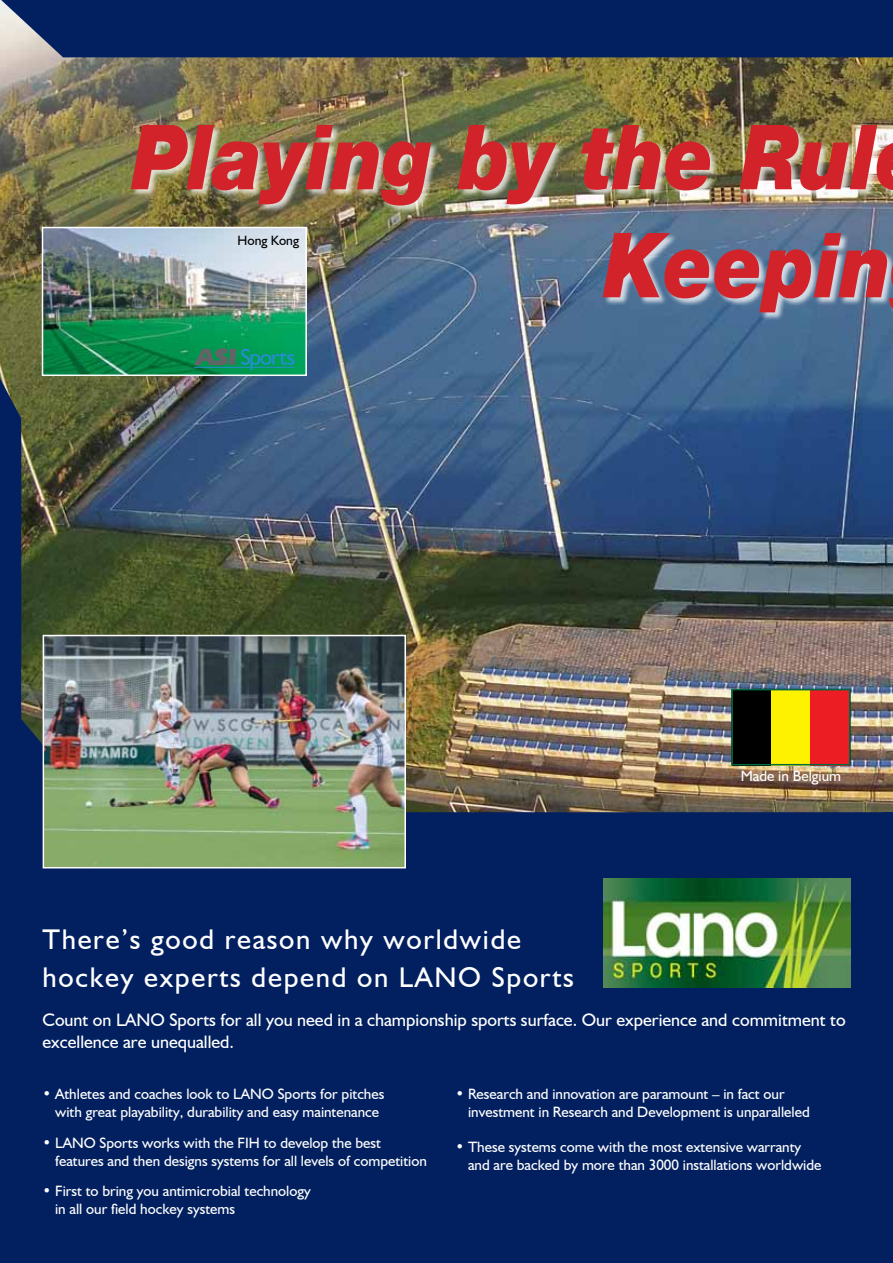
<style>
.page{position:relative;width:893px;height:1263px;background:#fff}
.page>*{position:absolute;margin:0;border:0;box-sizing:border-box;transform-origin:0 0}
.t1{font:italic 900 90px/108px "Helvetica Neue";color:#d2232a;text-align:right;scale:.88 1}
.t2{font:28.5px/37.8px "Humanist 521 BT";letter-spacing:.06em;color:#fff}
.t3{font:18px/21.6px "Humanist 521 BT";color:#fff}
.t4{font:15px/18px "Humanist 521 BT";color:#fff}
.t5{font:13.5px "Humanist 521 BT";color:#000}
</style>
<div class="page">
<img style="left:0;top:0;width:893px;height:378px">
<img style="left:0;top:378px;width:893px;height:885px">
<img style="left:603px;top:878px;width:247px;height:110px">
<img style="left:46px;top:638px;width:357px;height:227px">
<div style="left:43px;top:635px;width:363px;height:233px;border:2px solid #fff"></div>
<div style="left:131px;top:124px;width:762px;height:198px;background:#fff;opacity:.75"></div>
<div style="left:1px;top:0;width:892px;height:57px;background:#02205f"></div>
<div style="left:872px;top:814px;width:21px;height:449px;background:#02205f"></div>
<img style="left:45px;top:230px;width:259px;height:143px">
<div style="left:42px;top:227px;width:265px;height:149px;border:2px solid #fff"></div>
<svg style="left:194px;top:348px;width:101px;height:22px;background:#1b8c6c"></svg>
<svg style="left:734px;top:692px;width:113px;height:70px;background:#a55d0b"></svg>
<div style="left:731px;top:689px;width:119px;height:76px;border:2px solid #006940"></div>
<h1 class="t1" style="left:132px;top:102px;width:864px">Playing by the Rul<br>Keepin</h1>
<p class="t5" style="left:238px;top:232px;width:63px">Hong Kong</p>
<p class="t4" style="left:741px;top:767px;width:102px">Made in Belgium</p>
<h2 class="t2" style="left:43px;top:920px;width:533px">There’s good reason why worldwide hockey experts depend on LANO Sports</h2>
<p class="t3" style="left:43px;top:1009px;width:805px">Count on LANO Sports for all you need in a championship sports surface. Our experience and commitment to excellence are unequalled.</p>
<p class="t4" style="left:43px;top:1084px;width:343px;text-align:center">• Athletes and coaches look to LANO Sports for pitches with great playability, durability and easy maintenance</p>
<p class="t4" style="left:55px;top:1133px;width:373px;text-indent:-13px">• LANO Sports works with the FIH to develop the best features and then designs systems for all levels of competition</p>
<p class="t4" style="left:55px;top:1182px;width:257px;text-indent:-13px">• First to bring you antimicrobial technology in all our field hockey systems</p>
<p class="t4" style="left:468px;top:1084px;width:343px;text-indent:-13px">• Research and innovation are paramount – in fact our investment in Research and Development is unparalleled</p>
<p class="t4" style="left:468px;top:1137px;width:355px;text-indent:-13px">• These systems come with the most extensive warranty and are backed by more than 3000 installations worldwide</p>
</div>
